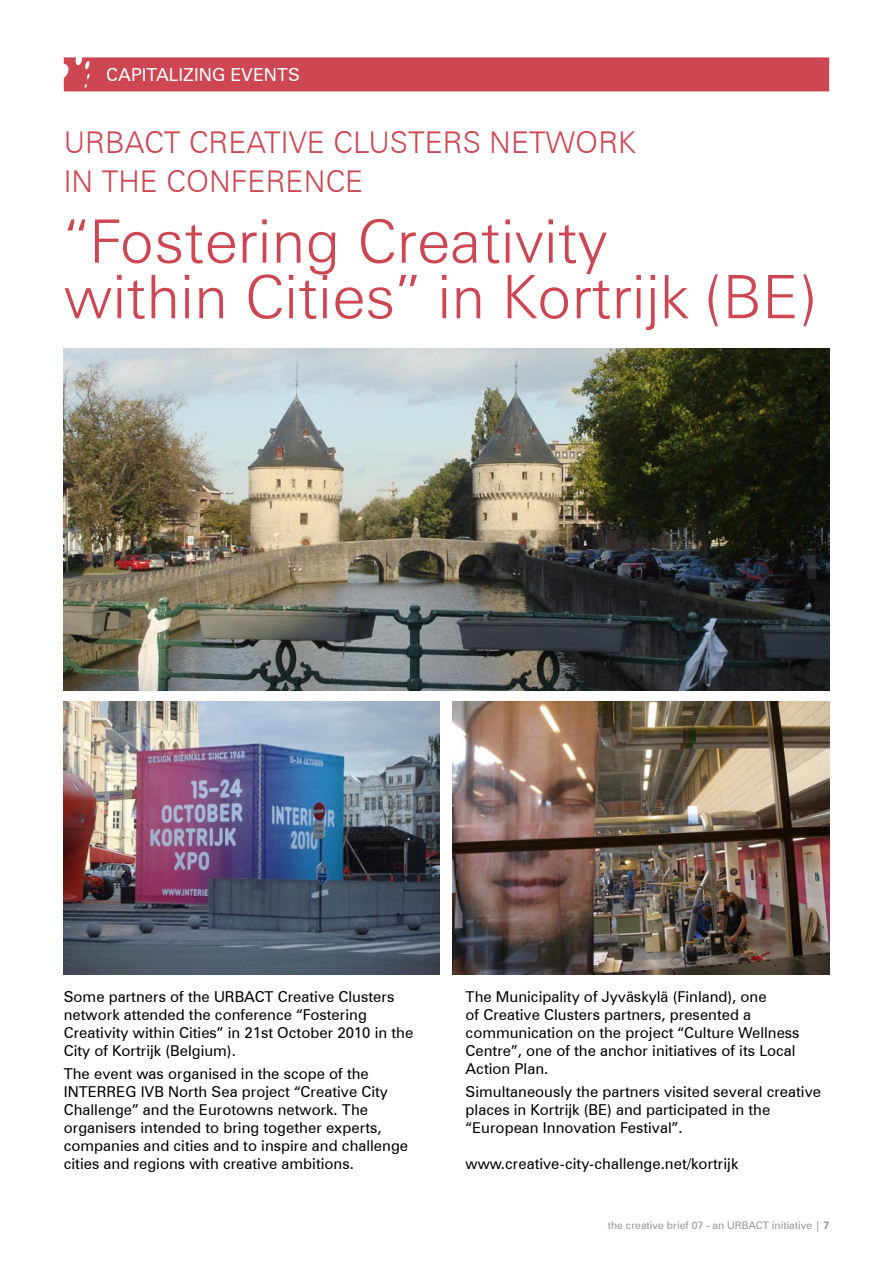
<style>
.page{position:relative;width:893px;height:1263px;background:#fff}
.page>*{position:absolute;margin:0;border:0;box-sizing:border-box;transform-origin:0 0}
.t1{font:300 60px/55.5px "Zurich BT";color:#ce4652}
.t2{font:300 30px/39px "Zurich BT";color:#ce4652}
.t3{font:18px "Zurich BT";color:#fff}
.t4{font:15px/18px "Zurich BT";color:#000}
.t5{font:10.5px "Zurich BT";color:#939598}
</style>
<div class="page">
<img style="left:452px;top:701px;width:377px;height:273px">
<img style="left:64px;top:701px;width:375px;height:273px">
<img style="left:64px;top:349px;width:765px;height:341px">
<div style="left:64px;top:57px;width:765px;height:34px;background:#ce4652"></div>
<p class="t3" style="left:106px;top:64px;width:195px">CAPITALIZING EVENTS</p>
<h2 class="t2" style="left:64px;top:123px;width:574px">URBACT CREATIVE CLUSTERS NETWORK<br>IN THE CONFERENCE</h2>
<h1 class="t1" style="left:64px;top:213px;width:753px">“Fostering Creativity<br>within Cities” in Kortrijk (BE)</h1>
<p class="t4" style="left:64px;top:988px;width:351px">Some partners of the URBACT Creative Clusters network attended the conference “Fostering Creativity within Cities” in 21st October 2010 in the City of Kortrijk (Belgium).</p>
<p class="t4" style="left:64px;top:1065px;width:346px">The event was organised in the scope of the INTERREG IVB North Sea project “Creative City Challenge” and the Eurotowns network. The organisers intended to bring together experts, companies and cities and to inspire and challenge cities and regions with creative ambitions.</p>
<p class="t4" style="left:466px;top:988px;width:336px">The Municipality of Jyväskylä (Finland), one<br>of Creative Clusters partners, presented a communication on the project “Culture Wellness Centre”, one of the anchor initiatives of its Local Action Plan.</p>
<p class="t4" style="left:466px;top:1083px;width:357px">Simultaneously the partners visited several creative places in Kortrijk (BE) and participated in the “European Innovation Festival”.</p>
<p class="t4" style="left:466px;top:1155px;width:274px">www.creative-city-challenge.net/kortrijk</p>
<p class="t5" style="left:608px;top:1219px;width:214px">the creative brief 07 - an URBACT initiative |</p>
</div>
